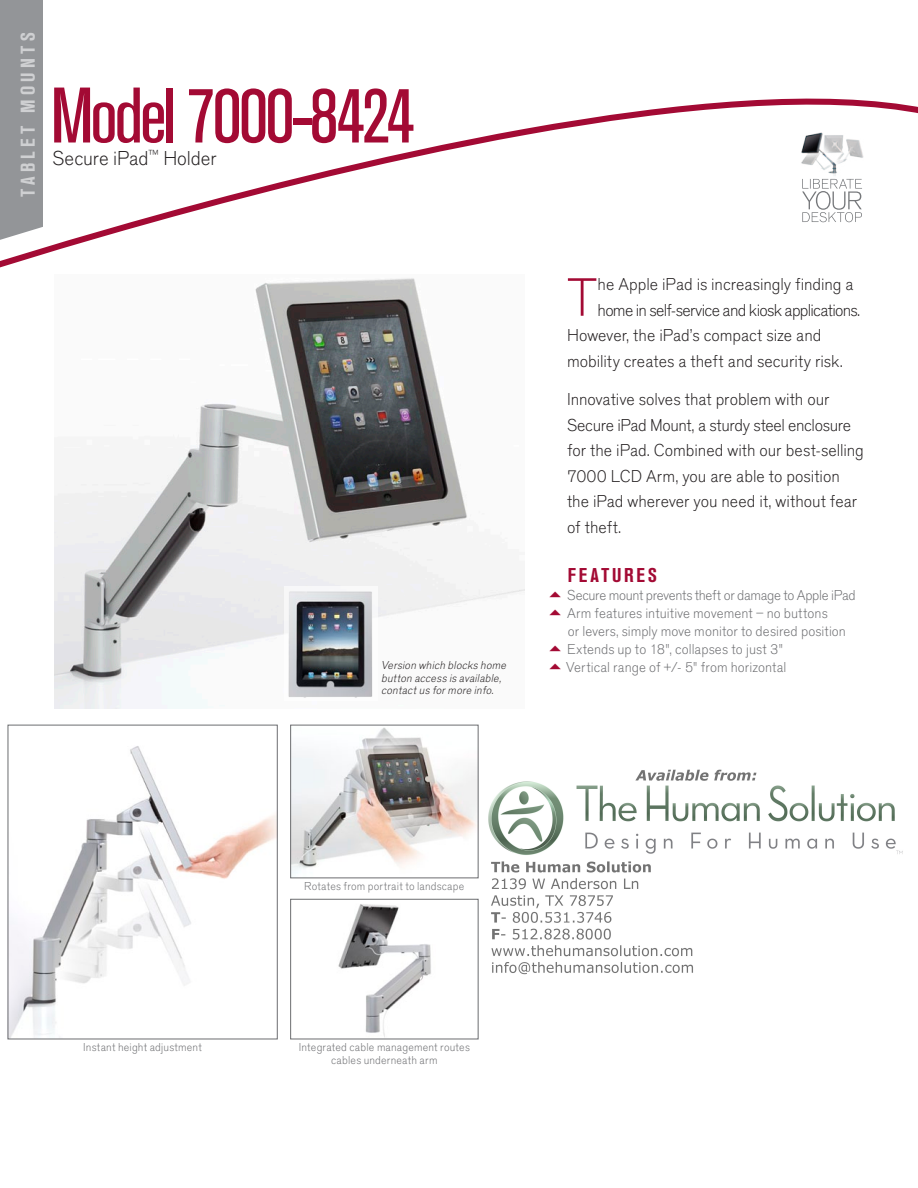
<style>
.page{position:relative;width:918px;height:1188px;background:#fff}
.page>*{position:absolute;margin:0;border:0;box-sizing:border-box;transform-origin:0 0}
.t1{font:82.5px "A Grotesk Rgl Cnd";letter-spacing:-.055em;color:#a30a34}
.t2{font:56.25px "A Grotesk Lgt";color:#a30a34}
.t3{font:21px "A Grotesk Lgt";letter-spacing:-.01em;color:#231f20}
.t4{font:21px "A Grotesk Mdm Cnd";letter-spacing:.205em;color:#cfd0d2}
.t5{font:21px "A Grotesk Mdm Cnd";letter-spacing:.13em;color:#a30a34}
.t6{font:18px/25.5px "A Grotesk Lgt";letter-spacing:-.005em;color:#231f20}
.t7{font:18px "A Grotesk Lgt";letter-spacing:-.04em;color:#231f20}
.t8{font:15px/18px "A Grotesk Lgt";color:#6c6d70}
.t9{font:15px "A Grotesk Lgt";letter-spacing:-.025em;color:#6c6d70}
.t10{font:12px "A Grotesk Lgt";letter-spacing:.01em;color:#6c6d70}
.t11{font:italic 12px/12.8px "A Grotesk Lgt";color:#231f20}
</style>
<div class="page">
<div style="left:0;top:0;width:42px;height:254px;background:#939598"></div>
<svg style="left:0;top:80px;width:918px;height:188px"></svg>
<img style="left:54px;top:278px;width:471px;height:431px">
<img style="left:10px;top:746px;width:266px;height:291px">
<div style="left:8px;top:725px;width:270px;height:314px;border:1px solid #6c6d70"></div>
<img style="left:338px;top:904px;width:93px;height:133px">
<div style="left:290px;top:899px;width:189px;height:140px;border:1px solid #6c6d70"></div>
<img style="left:292px;top:727px;width:185px;height:147px">
<div style="left:290px;top:725px;width:189px;height:153px;border:1px solid #6c6d70"></div>
<img style="left:801px;top:133px;width:63px;height:45px">
<svg style="left:802px;top:179px;width:60px;height:43px"></svg>
<img style="left:284px;top:586px;width:94px;height:115px">
<img style="left:488px;top:769px;width:415px;height:206px">
<p class="t4" style="left:14px;top:197px;width:166px;rotate:-90deg">TABLET MOUNTS</p>
<p class="t1" style="left:50px;top:60px;width:367px">Model 7000-8424</p>
<p class="t3" style="left:52px;top:144px;width:166px">Secure iPad<sup>™</sup> Holder</p>
<p class="t11" style="left:381px;top:659px;width:130px">Version which blocks home button access is available, contact us for more info.</p>
<p class="t2" style="left:567px;top:260px;width:32px">T</p>
<p class="t6" style="left:598px;top:273px;width:257px">he Apple iPad is increasingly finding a</p>
<p class="t7" style="left:598px;top:298px;width:264px">home in self-service and kiosk applications.</p>
<p class="t6" style="left:567px;top:324px;width:256px">However, the iPad’s compact size and</p>
<p class="t6" style="left:567px;top:350px;width:277px">mobility creates a theft and security risk.</p>
<p class="t6" style="left:567px;top:388px;width:298px">Innovative solves that problem with our Secure iPad Mount, a sturdy steel enclosure for the iPad. Combined with our best-selling 7000 LCD Arm, you are able to position the iPad wherever you need it, without fear of theft.</p>
<p class="t5" style="left:568px;top:561px;width:91px">FEATURES</p>
<p class="t9" style="left:567px;top:585px;width:290px">Secure mount prevents theft or damage to Apple iPad</p>
<p class="t8" style="left:567px;top:605px;width:280px">Arm features intuitive movement – no buttons<br>or levers, simply move monitor to desired position</p>
<p class="t8" style="left:567px;top:641px;width:218px">Extends up to 18", collapses to just 3"</p>
<p class="t8" style="left:566px;top:659px;width:222px">Vertical range of +/- 5" from horizontal</p>
<p class="t10" style="left:304px;top:878px;width:162px">Rotates from portrait to landscape</p>
<p class="t10" style="left:83px;top:1039px;width:120px">Instant height adjustment</p>
<p class="t10" style="left:299px;top:1039px;width:173px">Integrated cable management routes</p>
<p class="t10" style="left:331px;top:1052px;width:108px">cables underneath arm</p>
</div>
